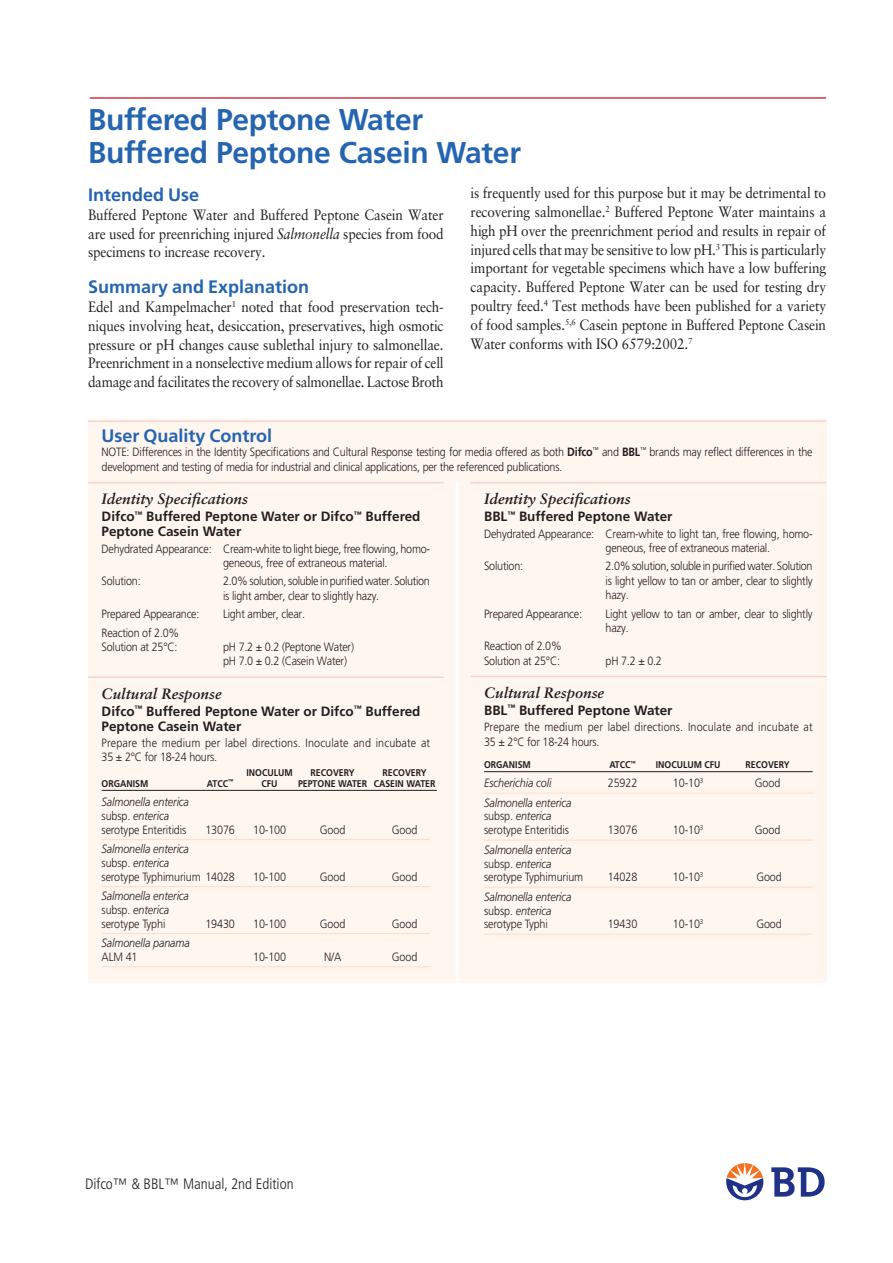
<style>
.page{position:relative;width:893px;height:1263px;background:#fff}
.page>*{position:absolute;margin:0;border:0;box-sizing:border-box;transform-origin:0 0}
.t1{font:700 30px/33px "Frutiger";letter-spacing:-.01em;color:#2564b0}
.t2{font:700 18px "Frutiger";color:#2564b0}
.t3{font:15px/18.8px "Sabon LT Std";letter-spacing:-.01em;color:#231f20;text-align:justify;scale:.9 1}
.t4{font:italic 700 15px "Sabon LT Std";color:#231f20}
.t5{font:300 condensed 15px "Frutiger";color:#231f20}
.t6{font:700 13.5px/15px "Frutiger";color:#231f20}
.t7{font:300 12px/14.2px "Frutiger";letter-spacing:-.02em;color:#231f20;scale:.9 1}
.t8{font:italic 300 12px/13.8px "Frutiger";letter-spacing:-.01em;color:#231f20;scale:.9 1}
.t9{font:300 12px/14.2px "Frutiger";letter-spacing:.01em;color:#231f20;scale:.9 1}
.t10{font:700 9.75px "Frutiger";color:#231f20;scale:.9 1}
.s1{font-style:italic}
.s2{font-weight:700}
.s3{font-style:normal}
</style>
<div class="page">
<svg style="left:771px;top:1167px;width:54px;height:29px"></svg>
<svg style="left:726px;top:1163px;width:37px;height:37px"></svg>
<hr style="left:90px;top:97px;width:736px;height:2px;background:#d83549">
<div style="left:88px;top:419px;width:738px;height:564px;background:#fef6ef"></div>
<hr style="left:88px;top:420px;width:738px;height:2px;background:#f7d3cb">
<hr style="left:88px;top:482px;width:356px;height:1px;background:#f7d3cb">
<hr style="left:88px;top:676px;width:356px;height:2px;background:#f7d3cb">
<hr style="left:102px;top:790px;width:335px;height:1px;background:#231f20">
<hr style="left:102px;top:839px;width:328px;height:1px;background:#fddec6">
<hr style="left:102px;top:886px;width:328px;height:1px;background:#fddec6">
<hr style="left:102px;top:933px;width:328px;height:1px;background:#fddec6">
<hr style="left:102px;top:966px;width:328px;height:1px;background:#fddec6">
<hr style="left:471px;top:482px;width:355px;height:1px;background:#f7d3cb">
<hr style="left:471px;top:676px;width:355px;height:1px;background:#f7d3cb">
<hr style="left:484px;top:771px;width:329px;height:1px;background:#231f20">
<hr style="left:484px;top:793px;width:329px;height:1px;background:#fddec6">
<hr style="left:484px;top:840px;width:329px;height:1px;background:#fddec6">
<hr style="left:484px;top:887px;width:329px;height:1px;background:#fddec6">
<hr style="left:484px;top:934px;width:329px;height:1px;background:#fddec6">
<hr style="left:456px;top:482px;width:3px;height:504px;background:#fff">
<h1 class="t1" style="left:88px;top:102px;width:434px">Buffered Peptone Water<br>Buffered Peptone Casein Water</h1>
<h2 class="t2" style="left:88px;top:184px;width:113px">Intended Use</h2>
<p class="t3" style="left:88px;top:205px;width:396px">Buffered Peptone Water and Buffered Peptone Casein Water are used for preenriching injured <span class="s1">Salmonella</span> species from food specimens to increase recovery.</p>
<h2 class="t2" style="left:88px;top:277px;width:223px">Summary and Explanation</h2>
<p class="t3" style="left:88px;top:297px;width:397px">Edel and Kampelmacher<sup>1</sup> noted that food preservation tech&shy;niques involving heat, desiccation, preservatives, high osmotic pressure or pH changes cause sublethal injury to salmonellae.<br>Preenrichment in a nonselective medium allows for repair of cell damage and facilitates the recovery of salmonellae. Lactose Broth</p>
<p class="t3" style="left:471px;top:184px;width:397px">is frequently used for this purpose but it may be detrimental to recovering salmonellae.<sup>2</sup> Buffered Peptone Water maintains a high pH over the preenrichment period and results in repair of injured cells that may be sensitive to low pH.<sup>3</sup> This is particularly important for vegetable specimens which have a low buffering capacity. Buffered Peptone Water can be used for testing dry poultry feed.<sup>4</sup> Test methods have been published for a variety of food samples.<sup>5,6</sup> Casein peptone in Buffered Peptone Casein Water conforms with ISO 6579:2002.<sup>7</sup></p>
<h2 class="t2" style="left:102px;top:425px;width:172px">User Quality Control</h2>
<p class="t7" style="left:102px;top:445px;width:792px">NOTE: Differences in the Identity Specifications and Cultural Response testing for media offered as both <span class="s2">Difco</span><sup>™</sup> and <span class="s2">BBL</span><sup>™</sup> brands may reflect differences in the development and testing of media for industrial and clinical applications, per the referenced publications.</p>
<p class="t4" style="left:102px;top:490px;width:148px">Identity Specifications</p>
<p class="t6" style="left:102px;top:509px;width:320px">Difco<sup>™</sup> Buffered Peptone Water or Difco<sup>™</sup> Buffered<br>Peptone Casein Water</p>
<p class="t7" style="left:223px;top:541px;width:232px;text-indent:-121px">Dehydrated Appearance: Cream-white to light biege, free flowing, homo&shy;geneous, free of extraneous material.</p>
<p class="t7" style="left:102px;top:574px;width:45px">Solution:</p>
<p class="t7" style="left:223px;top:574px;width:231px">2.0% solution, soluble in purified water. Solution is light amber, clear to slightly hazy.</p>
<p class="t7" style="left:102px;top:607px;width:110px">Prepared Appearance:</p>
<p class="t7" style="left:223px;top:607px;width:93px">Light amber, clear.</p>
<p class="t7" style="left:102px;top:625px;width:88px">Reaction of 2.0%<br>Solution at 25°C:</p>
<p class="t4" style="left:484px;top:490px;width:148px">Identity Specifications</p>
<p class="t6" style="left:484px;top:509px;width:190px">BBL<sup>™</sup> Buffered Peptone Water</p>
<p class="t7" style="left:606px;top:526px;width:232px;text-indent:-122px">Dehydrated Appearance: Cream-white to light tan, free flowing, homo&shy;geneous, free of extraneous material.</p>
<p class="t7" style="left:484px;top:559px;width:45px">Solution:</p>
<p class="t7" style="left:606px;top:559px;width:231px;text-align:justify">2.0% solution, soluble in purified water. Solution is light yellow to tan or amber, clear to slightly hazy.</p>
<p class="t7" style="left:484px;top:606px;width:110px">Prepared Appearance:</p>
<p class="t7" style="left:606px;top:606px;width:232px">Light yellow to tan or amber, clear to slightly hazy.</p>
<p class="t7" style="left:484px;top:639px;width:88px">Reaction of 2.0%<br>Solution at 25°C:</p>
<p class="t7" style="left:223px;top:640px;width:147px">pH 7.2 ± 0.2 (Peptone Water) pH 7.0 ± 0.2 (Casein Water)</p>
<p class="t7" style="left:606px;top:653px;width:64px">pH 7.2 ± 0.2</p>
<p class="t4" style="left:102px;top:684px;width:122px">Cultural Response</p>
<p class="t6" style="left:102px;top:703px;width:320px">Difco<sup>™</sup> Buffered Peptone Water or Difco<sup>™</sup> Buffered<br>Peptone Casein Water</p>
<p class="t9" style="left:102px;top:736px;width:367px">Prepare the medium per label directions. Inoculate and incubate at<br>35 ± 2°C for 18-24 hours.</p>
<p class="t10" style="left:246px;top:767px;width:53px">INOCULUM</p>
<p class="t10" style="left:311px;top:767px;width:50px">RECOVERY</p>
<p class="t10" style="left:383px;top:767px;width:50px">RECOVERY</p>
<p class="t10" style="left:102px;top:778px;width:53px">ORGANISM</p>
<p class="t10" style="left:207px;top:778px;width:31px">ATCC<sup>™</sup></p>
<p class="t10" style="left:262px;top:778px;width:19px">CFU</p>
<p class="t10" style="left:298px;top:778px;width:154px">PEPTONE WATER CASEIN WATER</p>
<p class="t8" style="left:102px;top:795px;width:99px">Salmonella enterica <span class="s3">subsp.</span> enterica <span class="s3">serotype Enteritidis</span></p>
<p class="t7" style="left:205px;top:822px;width:34px">13076</p>
<p class="t7" style="left:253px;top:822px;width:38px">10-100</p>
<p class="t7" style="left:320px;top:822px;width:30px">Good</p>
<p class="t7" style="left:392px;top:822px;width:30px">Good</p>
<p class="t7" style="left:102px;top:842px;width:150px;line-height:13.8px"><span class="s1">Salmonella enterica<br></span>subsp. <span class="s1">enterica<br></span>serotype Typhimurium 14028</p>
<p class="t7" style="left:253px;top:869px;width:38px">10-100</p>
<p class="t7" style="left:320px;top:869px;width:30px">Good</p>
<p class="t7" style="left:392px;top:869px;width:30px">Good</p>
<p class="t4" style="left:484px;top:683px;width:122px">Cultural Response</p>
<p class="t6" style="left:484px;top:703px;width:190px">BBL<sup>™</sup> Buffered Peptone Water</p>
<p class="t9" style="left:484px;top:720px;width:367px">Prepare the medium per label directions. Inoculate and incubate at<br>35 ± 2°C for 18-24 hours.</p>
<p class="t10" style="left:484px;top:759px;width:53px">ORGANISM</p>
<p class="t10" style="left:609px;top:759px;width:31px">ATCC<sup>™</sup></p>
<p class="t10" style="left:656px;top:759px;width:74px">INOCULUM CFU</p>
<p class="t10" style="left:746px;top:759px;width:50px">RECOVERY</p>
<p class="t8" style="left:484px;top:776px;width:76px">Escherichia coli</p>
<p class="t7" style="left:608px;top:776px;width:34px">25922</p>
<p class="t7" style="left:673px;top:776px;width:35px">10-10<sup>3</sup></p>
<p class="t7" style="left:755px;top:776px;width:30px">Good</p>
<p class="t8" style="left:484px;top:795px;width:99px">Salmonella enterica <span class="s3">subsp.</span> enterica <span class="s3">serotype Enteritidis</span></p>
<p class="t7" style="left:608px;top:823px;width:34px">13076</p>
<p class="t7" style="left:673px;top:823px;width:35px">10-10<sup>3</sup></p>
<p class="t7" style="left:755px;top:823px;width:30px">Good</p>
<p class="t8" style="left:484px;top:842px;width:112px">Salmonella enterica <span class="s3">subsp.</span> enterica <span class="s3">serotype Typhimurium</span></p>
<p class="t7" style="left:608px;top:870px;width:34px">14028</p>
<p class="t7" style="left:673px;top:870px;width:35px">10-10<sup>3</sup></p>
<p class="t7" style="left:756px;top:870px;width:30px">Good</p>
<p class="t8" style="left:102px;top:889px;width:99px">Salmonella enterica <span class="s3">subsp.</span> enterica <span class="s3">serotype Typhi</span></p>
<p class="t7" style="left:205px;top:916px;width:34px">19430</p>
<p class="t7" style="left:253px;top:916px;width:38px">10-100</p>
<p class="t7" style="left:320px;top:916px;width:30px">Good</p>
<p class="t7" style="left:392px;top:916px;width:30px">Good</p>
<p class="t8" style="left:484px;top:889px;width:99px">Salmonella enterica <span class="s3">subsp.</span> enterica <span class="s3">serotype Typhi</span></p>
<p class="t7" style="left:608px;top:917px;width:34px">19430</p>
<p class="t7" style="left:673px;top:917px;width:35px">10-10<sup>3</sup></p>
<p class="t7" style="left:756px;top:917px;width:30px">Good</p>
<p class="t8" style="left:102px;top:936px;width:100px">Salmonella panama</p>
<p class="t7" style="left:102px;top:950px;width:42px">ALM 41</p>
<p class="t7" style="left:253px;top:950px;width:38px">10-100</p>
<p class="t7" style="left:324px;top:950px;width:21px">N/A</p>
<p class="t7" style="left:392px;top:950px;width:30px">Good</p>
<p class="t5" style="left:85px;top:1175px;width:210px">Difco™ &amp; BBL™ Manual, 2nd Edition</p>
</div>
